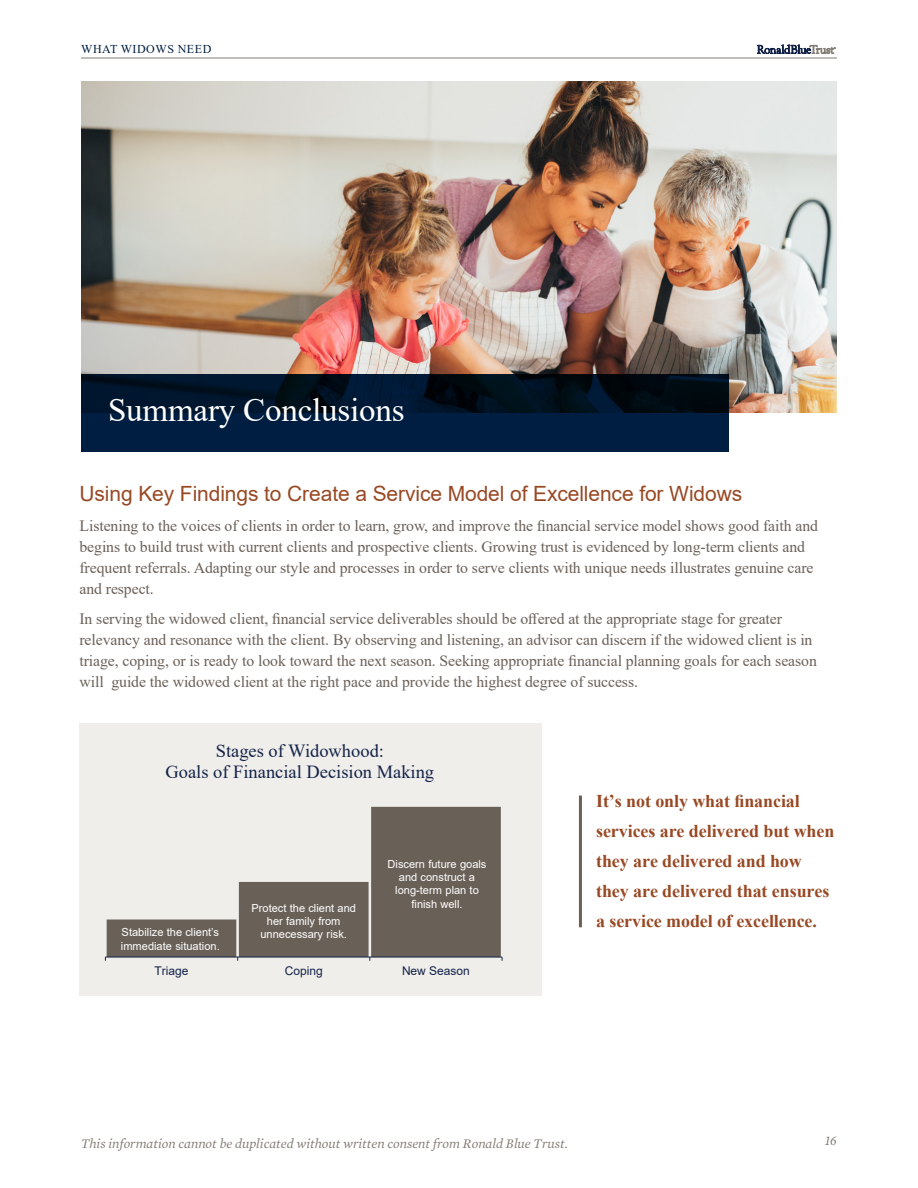
<style>
.page{position:relative;width:918px;height:1188px;background:#fff}
.page>*{position:absolute;margin:0;border:0;box-sizing:border-box;transform-origin:0 0}
.SectionHead{font:33px "Times New Roman";letter-spacing:-.005em;color:#fff}
.SubSection{font:21px "Arial";letter-spacing:-.005em;color:#984924}
.t1{font:18.45px/21.3px "Times New Roman";color:#132348;text-align:center}
.quotes{font:700 18px/30px "Times New Roman";letter-spacing:-.005em;color:#984924}
.text{font:15.75px/21px "Times New Roman";letter-spacing:-.005em;color:#6a6058}
.t2{font:italic 13.5px "Mercury Text G1";letter-spacing:-.005em;color:#837e74}
.t3{font:12px "Arial";color:#132348}
.t4{font:12px "Times New Roman";letter-spacing:.045em;color:#001e41}
.t5{font:11.1px/13.4px "Arial";color:#fff;text-align:center}
</style>
<div class="page">
<svg style="left:757px;top:45px;width:79px;height:9px"></svg>
<hr style="left:81px;top:58px;width:756px;height:1px;background:#837e74">
<div style="left:80px;top:724px;width:462px;height:272px;background:#f0eeeb"></div>
<svg style="left:107px;top:807px;width:394px;height:150px;fill:#696158"></svg>
<hr style="left:105px;top:957px;width:397px;height:1px;background:#132348">
<img style="left:81px;top:81px;width:756px;height:332px">
<svg style="left:81px;top:374px;width:648px;height:78px;background:#001731"></svg>
<hr style="left:579px;top:796px;width:3px;height:131px;background:#6a6058">
<p class="t4" style="left:81px;top:40px;width:132px">WHAT WIDOWS NEED</p>
<p class="SectionHead" style="left:108px;top:387px;width:298px">Summary Conclusions</p>
<p class="SubSection" style="left:80px;top:479px;width:664px">Using Key Findings to Create a Service Model of Excellence for Widows</p>
<p class="text" style="left:80px;top:515px;width:740px">Listening to the voices of clients in order to learn, grow, and improve the financial service model shows good faith and begins to build trust with current clients and prospective clients. Growing trust is evidenced by long-term clients and frequent referrals. Adapting our style and processes in order to serve clients with unique needs illustrates genuine care and respect.</p>
<p class="text" style="left:80px;top:607px;width:739px">In serving the widowed client, financial service deliverables should be offered at the appropriate stage for greater relevancy and resonance with the client. By observing and listening, an advisor can discern if the widowed client is in triage, coping, or is ready to look toward the next season. Seeking appropriate financial planning goals for each season will guide the widowed client at the right pace and provide the highest degree of success.</p>
<p class="t1" style="left:166px;top:740px;width:270px">Stages of Widowhood:<br>Goals of Financial Decision Making</p>
<p class="t5" style="left:121px;top:926px;width:100px;text-align:left">Stabilize the client’s immediate situation.</p>
<p class="t5" style="left:251px;top:901px;width:106px">Protect the client and her family from unnecessary risk.</p>
<p class="t5" style="left:388px;top:857px;width:100px">Discern future goals and construct a long-term plan to finish well.</p>
<p class="t3" style="left:155px;top:963px;width:35px">Triage</p>
<p class="t3" style="left:285px;top:963px;width:39px">Coping</p>
<p class="t3" style="left:402px;top:963px;width:69px">New Season</p>
<p class="quotes" style="left:596px;top:786px;width:240px">It’s not only what financial services are delivered but when they are delivered and how they are delivered that ensures a service model of excellence.</p>
<p class="t2" style="left:81px;top:1133px;width:488px">This information cannot be duplicated without written consent from Ronald Blue Trust.</p>
<p class="t2" style="left:825px;top:1131px;width:13px">16</p>
</div>
